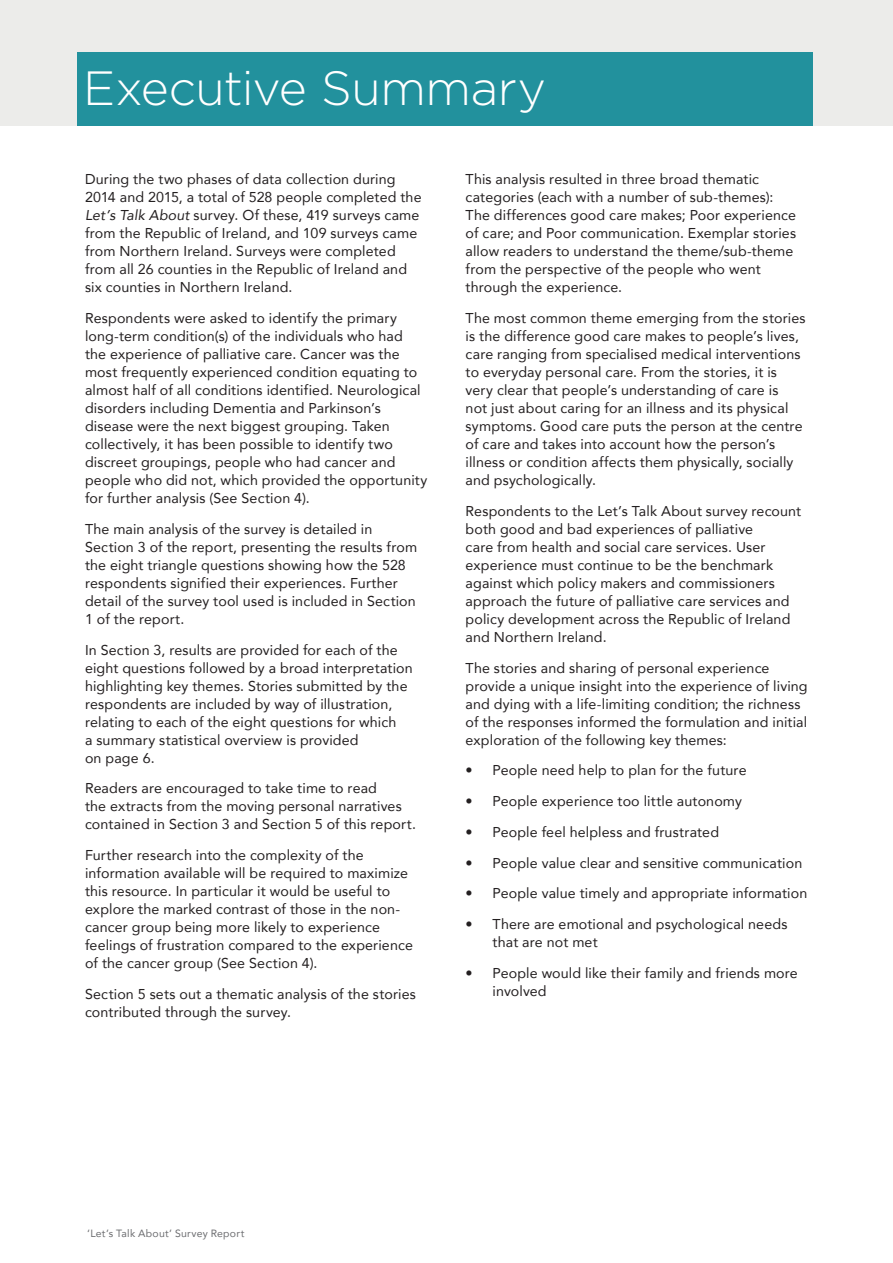
<style>
.page{position:relative;width:893px;height:1263px;background:#fff}
.page>*{position:absolute;margin:0;border:0;box-sizing:border-box;transform-origin:0 0}
.t1{font:300 48px "Gotham";letter-spacing:-.01em;color:#fff}
.t2{font:14.25px/18px "Avenir";letter-spacing:.01em;color:#231f20}
.t3{font:10.5px "Avenir";letter-spacing:.02em;color:#6c6d70}
.s1{font-style:italic}
</style>
<div class="page">
<div style="left:0;top:0;width:893px;height:125px;background:#ececea"></div>
<div style="left:77px;top:52px;width:736px;height:73px;background:#22919d"></div>
<p class="t1" style="left:83px;top:58px;width:464px">Executive Summary</p>
<p class="t2" style="left:85px;top:170px;width:338px">During the two phases of data collection during 2014 and 2015, a total of 528 people completed the <span class="s1">Let’s Talk About</span> survey. Of these, 419 surveys came from the Republic of Ireland, and 109 surveys came from Northern Ireland. Surveys were completed from all 26 counties in the Republic of Ireland and six counties in Northern Ireland.</p>
<p class="t2" style="left:85px;top:309px;width:344px">Respondents were asked to identify the primary long-term condition(s) of the individuals who had the experience of palliative care. Cancer was the most frequently experienced condition equating to almost half of all conditions identified. Neurological disorders including Dementia and Parkinson’s disease were the next biggest grouping. Taken collectively, it has been possible to identify two discreet groupings, people who had cancer and people who did not, which provided the opportunity for further analysis (See Section 4).</p>
<p class="t2" style="left:85px;top:519px;width:334px">The main analysis of the survey is detailed in Section 3 of the report, presenting the results from the eight triangle questions showing how the 528 respondents signified their experiences. Further detail of the survey tool used is included in Section 1 of the report.</p>
<p class="t2" style="left:85px;top:640px;width:329px">In Section 3, results are provided for each of the eight questions followed by a broad interpretation highlighting key themes. Stories submitted by the respondents are included by way of illustration, relating to each of the eight questions for which<br>a summary statistical overview is provided<br>on page 6.</p>
<p class="t2" style="left:85px;top:779px;width:332px">Readers are encouraged to take time to read<br>the extracts from the moving personal narratives contained in Section 3 and Section 5 of this report.</p>
<p class="t2" style="left:85px;top:846px;width:329px">Further research into the complexity of the information available will be required to maximize this resource. In particular it would be useful to explore the marked contrast of those in the non&shy;cancer group being more likely to experience feelings of frustration compared to the experience of the cancer group (See Section 4).</p>
<p class="t2" style="left:85px;top:984px;width:332px">Section 5 sets out a thematic analysis of the stories contributed through the survey.</p>
<p class="t2" style="left:466px;top:170px;width:332px">This analysis resulted in three broad thematic categories (each with a number of sub-themes):<br>The differences good care makes; Poor experience of care; and Poor communication. Exemplar stories allow readers to understand the theme/sub-theme from the perspective of the people who went through the experience.</p>
<p class="t2" style="left:466px;top:309px;width:341px">The most common theme emerging from the stories is the difference good care makes to people’s lives, care ranging from specialised medical interventions to everyday personal care. From the stories, it is very clear that people’s understanding of care is<br>not just about caring for an illness and its physical symptoms. Good care puts the person at the centre of care and takes into account how the person’s illness or condition affects them physically, socially and psychologically.</p>
<p class="t2" style="left:466px;top:501px;width:337px">Respondents to the Let’s Talk About survey recount both good and bad experiences of palliative<br>care from health and social care services. User experience must continue to be the benchmark against which policy makers and commissioners approach the future of palliative care services and policy development across the Republic of Ireland and Northern Ireland.</p>
<p class="t2" style="left:466px;top:658px;width:344px">The stories and sharing of personal experience provide a unique insight into the experience of living and dying with a life-limiting condition; the richness of the responses informed the formulation and initial exploration of the following key themes:</p>
<p class="t2" style="left:466px;top:761px;width:282px">• People need help to plan for the future</p>
<p class="t2" style="left:466px;top:792px;width:278px">• People experience too little autonomy</p>
<p class="t2" style="left:466px;top:822px;width:255px">• People feel helpless and frustrated</p>
<p class="t2" style="left:466px;top:853px;width:338px">• People value clear and sensitive communication</p>
<p class="t2" style="left:466px;top:884px;width:343px">• People value timely and appropriate information</p>
<p class="t2" style="left:493px;top:915px;width:296px;text-indent:-27px">• There are emotional and psychological needs that are not met</p>
<p class="t2" style="left:493px;top:963px;width:307px;text-indent:-27px">• People would like their family and friends more involved</p>
<p class="t3" style="left:87px;top:1224px;width:159px">‘Let’s Talk About’ Survey Report</p>
</div>
